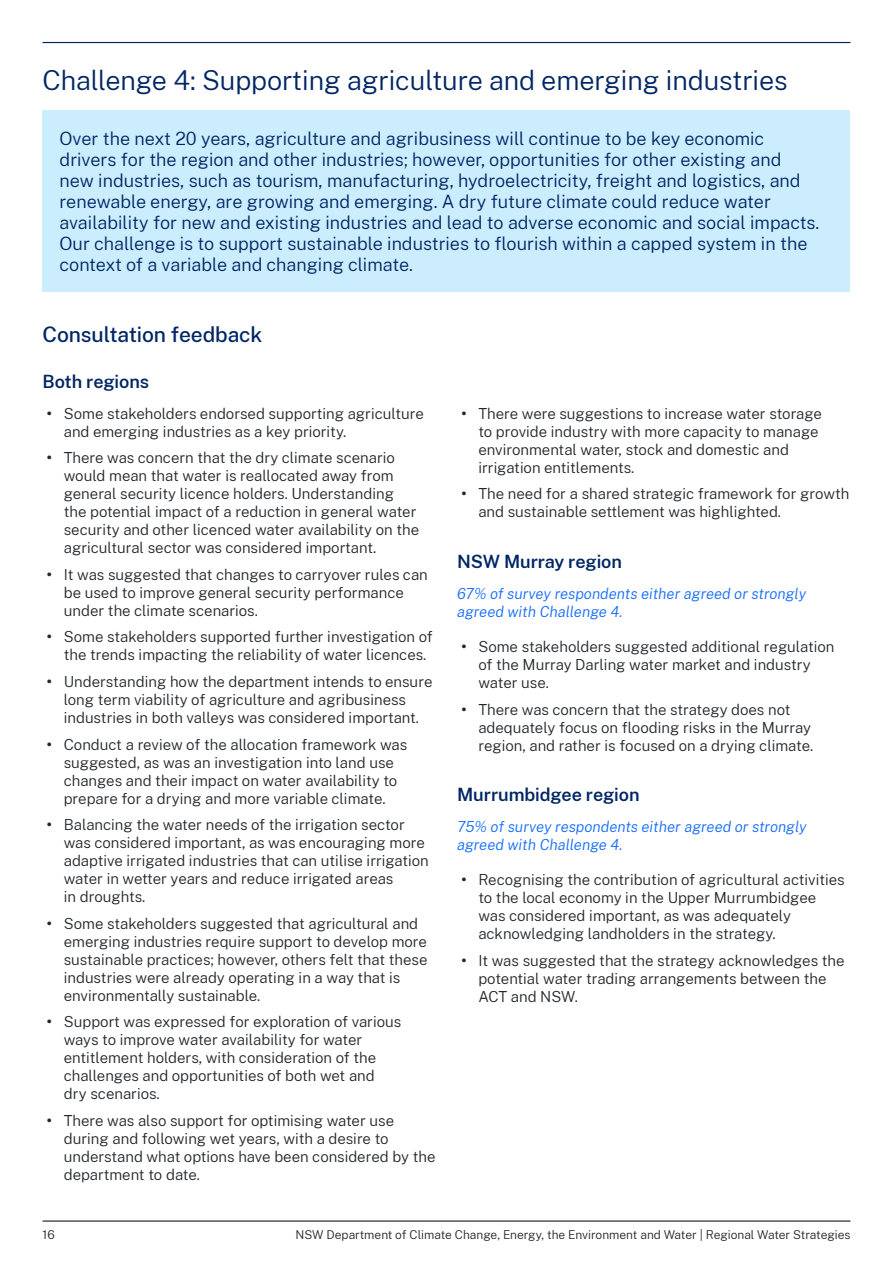
<style>
.page{position:relative;width:893px;height:1263px;background:#fff}
.page>*{position:absolute;margin:0;border:0;box-sizing:border-box;transform-origin:0 0}
.t1{font:300 27px "Public Sans";letter-spacing:-.005em;color:#002664}
.H3_Exc_TOC{font:500 21px "Public Sans";letter-spacing:-.005em;color:#002664}
.Breakout_Text_2{font:300 18px/21px "Public Sans";color:#002664}
.t2{font:600 18px "Public Sans";letter-spacing:-.005em;color:#002664}
.t3{font:300 15px/18px "Public Sans";color:#22272b}
.Body_Blue_Italic{font:italic 300 15px/18px "Public Sans";color:#146cfd}
.t4{font:300 12px "Public Sans";color:#22272b}
.s1{font-weight:700}
</style>
<div class="page">
<hr style="left:43px;top:42px;width:807px;height:1px;background:#002664">
<div style="left:43px;top:111px;width:807px;height:181px;background:#cbedfd"></div>
<hr style="left:43px;top:1220px;width:807px;height:2px;background:#22272b">
<h2 class="t1" style="left:43px;top:61px;width:746px">Challenge 4: Supporting agriculture and emerging industries</h2>
<p class="Breakout_Text_2" style="left:60px;top:127px;width:761px">Over the next 20 years, agriculture and agribusiness will continue to be key economic drivers for the region and other industries; however, opportunities for other existing and new industries, such as tourism, manufacturing, hydroelectricity, freight and logistics, and renewable energy, are growing and emerging. A dry future climate could reduce water availability for new and existing industries and lead to adverse economic and social impacts.<br>Our challenge is to support sustainable industries to flourish within a capped system in the context of a variable and changing climate.</p>
<h3 class="H3_Exc_TOC" style="left:43px;top:319px;width:221px">Consultation feedback</h3>
<h4 class="t2" style="left:43px;top:369px;width:108px">Both regions</h4>
<p class="t3" style="left:64px;top:404px;width:362px;text-indent:-17px"><span class="s1">•</span> Some stakeholders endorsed supporting agriculture and emerging industries as a key priority.</p>
<p class="t3" style="left:64px;top:448px;width:357px;text-indent:-17px"><span class="s1">•</span> There was concern that the dry climate scenario would mean that water is reallocated away from general security licence holders. Understanding the potential impact of a reduction in general water security and other licenced water availability on the agricultural sector was considered important.</p>
<p class="t3" style="left:64px;top:565px;width:366px;text-indent:-17px"><span class="s1">•</span> It was suggested that changes to carryover rules can be used to improve general security performance under the climate scenarios.</p>
<p class="t3" style="left:64px;top:627px;width:370px;text-indent:-17px"><span class="s1">•</span> Some stakeholders supported further investigation of the trends impacting the reliability of water licences.</p>
<p class="t3" style="left:64px;top:672px;width:370px;text-indent:-17px"><span class="s1">•</span> Understanding how the department intends to ensure long term viability of agriculture and agribusiness industries in both valleys was considered important.</p>
<p class="t3" style="left:47px;top:734px;width:362px;text-align:center"><span class="s1">•</span> Conduct a review of the allocation framework was suggested, as was an investigation into land use changes and their impact on water availability to prepare for a drying and more variable climate.</p>
<p class="t3" style="left:64px;top:815px;width:367px;text-indent:-17px"><span class="s1">•</span> Balancing the water needs of the irrigation sector was considered important, as was encouraging more adaptive irrigated industries that can utilise irrigation water in wetter years and reduce irrigated areas<br>in droughts.</p>
<p class="t3" style="left:64px;top:913px;width:365px;text-indent:-17px"><span class="s1">•</span> Some stakeholders suggested that agricultural and emerging industries require support to develop more sustainable practices; however, others felt that these industries were already operating in a way that is environmentally sustainable.</p>
<p class="t3" style="left:64px;top:1012px;width:339px;text-indent:-17px"><span class="s1">•</span> Support was expressed for exploration of various ways to improve water availability for water entitlement holders, with consideration of the challenges and opportunities of both wet and dry scenarios.</p>
<p class="t3" style="left:64px;top:1110px;width:373px;text-indent:-17px"><span class="s1">•</span> There was also support for optimising water use during and following wet years, with a desire to understand what options have been considered by the department to date.</p>
<p class="t3" style="left:478px;top:404px;width:345px;text-indent:-17px"><span class="s1">•</span> There were suggestions to increase water storage to provide industry with more capacity to manage environmental water, stock and domestic and irrigation entitlements.</p>
<p class="t3" style="left:478px;top:484px;width:373px;text-indent:-17px"><span class="s1">•</span> The need for a shared strategic framework for growth and sustainable settlement was highlighted.</p>
<h4 class="t2" style="left:457px;top:549px;width:166px">NSW Murray region</h4>
<p class="Body_Blue_Italic" style="left:457px;top:584px;width:351px">67% of survey respondents either agreed or strongly agreed with Challenge 4.</p>
<p class="t3" style="left:478px;top:637px;width:358px;text-indent:-17px"><span class="s1">•</span> Some stakeholders suggested additional regulation of the Murray Darling water market and industry water use.</p>
<p class="t3" style="left:478px;top:699px;width:336px;text-indent:-17px"><span class="s1">•</span> There was concern that the strategy does not adequately focus on flooding risks in the Murray region, and rather is focused on a drying climate.</p>
<h4 class="t2" style="left:457px;top:782px;width:184px">Murrumbidgee region</h4>
<p class="Body_Blue_Italic" style="left:457px;top:817px;width:351px">75% of survey respondents either agreed or strongly agreed with Challenge 4.</p>
<p class="t3" style="left:478px;top:870px;width:368px;text-indent:-17px"><span class="s1">•</span> Recognising the contribution of agricultural activities to the local economy in the Upper Murrumbidgee was considered important, as was adequately acknowledging landholders in the strategy.</p>
<p class="t3" style="left:478px;top:950px;width:368px;text-indent:-17px"><span class="s1">•</span> It was suggested that the strategy acknowledges the potential water trading arrangements between the<br>ACT and NSW.</p>
<p class="t4" style="left:43px;top:1227px;width:14px">16</p>
<p class="t4" style="left:296px;top:1227px;width:556px">NSW Department of Climate Change, Energy, the Environment and Water | Regional Water Strategies</p>
</div>
